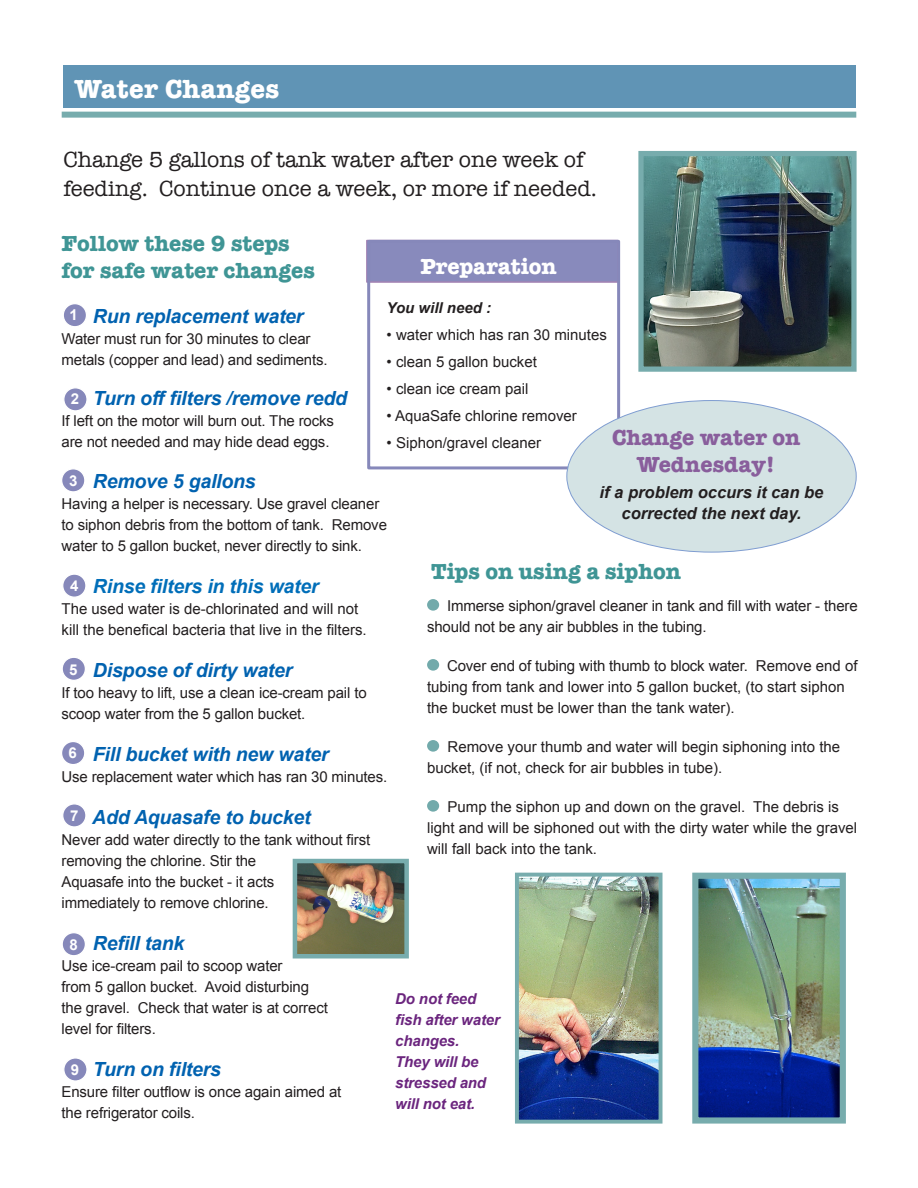
<style>
.page{position:relative;width:918px;height:1188px;background:#fff}
.page>*{position:absolute;margin:0;border:0;box-sizing:border-box;transform-origin:0 0}
.t1{font:700 27px "American Typewriter";letter-spacing:.01em;color:#fff}
.t2{font:22.5px/28.5px "American Typewriter";color:#231f20}
.t3{font:700 22.5px "American Typewriter";color:#3f9595}
.t4{font:700 22.5px/27px "American Typewriter";color:#895e9c;text-align:center}
.t5{font:700 22.5px "American Typewriter";color:#fff}
.t6{font:italic 700 19.5px "Arial";letter-spacing:-.01em;color:#0162b0}
.t7{font:italic 700 19.5px "Arial";letter-spacing:-.01em;color:#006eb9}
.t8{font:italic 700 16.5px/21px "Arial";color:#231f20;text-align:center}
.t9{font:15px/21px "Arial";letter-spacing:-.01em;color:#231f20}
.t10{font:italic 700 15px/21px "Arial";letter-spacing:-.01em;color:#6b257e}
.t11{font:italic 700 15px "Arial";color:#231f20}
.t12{font:700 15px "Arial";color:#fff}
</style>
<div class="page">
<div style="left:427px;top:599px;width:12px;height:12px;background:#72aaab;border-radius:50%"></div>
<div style="left:427px;top:659px;width:12px;height:12px;background:#72aaab;border-radius:50%"></div>
<div style="left:427px;top:740px;width:12px;height:12px;background:#72aaab;border-radius:50%"></div>
<div style="left:427px;top:800px;width:12px;height:12px;background:#72aaab;border-radius:50%"></div>
<div style="left:63px;top:65px;width:793px;height:42px;background:#6094b5"></div>
<div style="left:62px;top:112px;width:794px;height:6px;background:#77acad"></div>
<img style="left:520px;top:878px;width:138px;height:241px">
<div style="left:515px;top:873px;width:148px;height:251px;border:4px solid #77acad"></div>
<img style="left:298px;top:864px;width:106px;height:89px">
<div style="left:293px;top:859px;width:116px;height:99px;border:4px solid #77acad"></div>
<img style="left:699px;top:880px;width:140px;height:237px">
<div style="left:692px;top:873px;width:154px;height:251px;border:6px solid #77acad"></div>
<div style="left:63px;top:304px;width:23px;height:23px;background:#8688ba;border-radius:50%"></div>
<div style="left:63px;top:303px;width:24px;height:24px;border:1px solid #fff;border-radius:50%"></div>
<div style="left:64px;top:388px;width:23px;height:23px;background:#8688ba;border-radius:50%"></div>
<div style="left:63px;top:387px;width:25px;height:25px;border:1px solid #fff;border-radius:50%"></div>
<div style="left:62px;top:469px;width:23px;height:23px;background:#8688ba;border-radius:50%"></div>
<div style="left:61px;top:468px;width:25px;height:25px;border:1px solid #fff;border-radius:50%"></div>
<div style="left:63px;top:574px;width:23px;height:23px;background:#8688ba;border-radius:50%"></div>
<div style="left:62px;top:573px;width:25px;height:25px;border:1px solid #fff;border-radius:50%"></div>
<div style="left:366px;top:240px;width:253px;height:43px;background:#888abc;border:2px solid #a382b3"></div>
<div style="left:367px;top:240px;width:253px;height:229px;border:3px solid #8688ba"></div>
<div style="left:62px;top:657px;width:23px;height:23px;background:#8688ba;border-radius:50%"></div>
<div style="left:62px;top:657px;width:24px;height:24px;border:1px solid #fff;border-radius:50%"></div>
<div style="left:62px;top:742px;width:23px;height:23px;background:#8688ba;border-radius:50%"></div>
<div style="left:61px;top:741px;width:24px;height:24px;border:1px solid #fff;border-radius:50%"></div>
<div style="left:63px;top:804px;width:23px;height:23px;background:#8688ba;border-radius:50%"></div>
<div style="left:62px;top:803px;width:25px;height:25px;border:1px solid #fff;border-radius:50%"></div>
<div style="left:62px;top:933px;width:23px;height:23px;background:#8688ba;border-radius:50%"></div>
<div style="left:62px;top:932px;width:24px;height:24px;border:1px solid #fff;border-radius:50%"></div>
<img style="left:644px;top:157px;width:207px;height:209px">
<div style="left:638px;top:151px;width:219px;height:221px;border:5px solid #77acad"></div>
<div style="left:567px;top:401px;width:289px;height:151px;background:#d4e3e4;border-radius:50%"></div>
<div style="left:64px;top:1058px;width:23px;height:23px;background:#8688ba;border-radius:50%"></div>
<div style="left:63px;top:1057px;width:25px;height:25px;border:1px solid #fff;border-radius:50%"></div>
<p class="t1" style="left:75px;top:66px;width:206px">Water Changes</p>
<p class="t2" style="left:64px;top:145px;width:535px">Change 5 gallons of tank water after one week of feeding. Continue once a week, or more if needed.</p>
<p class="t3" style="left:62px;top:224px;width:230px">Follow these 9 steps</p>
<p class="t3" style="left:62px;top:251px;width:255px">for safe water changes</p>
<p class="t6" style="left:93px;top:303px;width:212px">Run replacement water</p>
<p class="t9" style="left:62px;top:328px;width:250px">Water must run for 30 minutes to clear</p>
<p class="t9" style="left:62px;top:349px;width:268px">metals (copper and lead) and sediments.</p>
<p class="t6" style="left:93px;top:386px;width:256px">Turn off filters /remove redd</p>
<p class="t9" style="left:62px;top:411px;width:274px">If left on the motor will burn out. The rocks</p>
<p class="t9" style="left:62px;top:432px;width:269px">are not needed and may hide dead eggs.</p>
<p class="t6" style="left:93px;top:468px;width:164px">Remove 5 gallons</p>
<p class="t9" style="left:62px;top:493px;width:327px">Having a helper is necessary. Use gravel cleaner to siphon debris from the bottom of tank. Remove</p>
<p class="t9" style="left:62px;top:535px;width:302px">water to 5 gallon bucket, never directly to sink.</p>
<p class="t7" style="left:93px;top:573px;width:227px">Rinse filters in this water</p>
<p class="t9" style="left:62px;top:598px;width:298px">The used water is de-chlorinated and will not</p>
<p class="t9" style="left:62px;top:619px;width:307px">kill the benefical bacteria that live in the filters.</p>
<p class="t6" style="left:93px;top:657px;width:201px">Dispose of dirty water</p>
<p class="t9" style="left:62px;top:682px;width:307px">If too heavy to lift, use a clean ice-cream pail to</p>
<p class="t9" style="left:62px;top:703px;width:245px">scoop water from the 5 gallon bucket.</p>
<p class="t6" style="left:93px;top:741px;width:237px">Fill bucket with new water</p>
<p class="t9" style="left:62px;top:766px;width:327px">Use replacement water which has ran 30 minutes.</p>
<p class="t6" style="left:92px;top:804px;width:220px">Add Aquasafe to bucket</p>
<p class="t9" style="left:62px;top:829px;width:310px">Never add water directly to the tank without first removing the chlorine. Stir the<br>Aquasafe into the bucket - it acts<br>immediately to remove chlorine.</p>
<p class="t6" style="left:93px;top:930px;width:93px">Refill tank</p>
<p class="t9" style="left:62px;top:955px;width:249px">Use ice-cream pail to scoop water from 5 gallon bucket. Avoid disturbing</p>
<p class="t9" style="left:62px;top:997px;width:268px">the gravel. Check that water is at correct</p>
<p class="t9" style="left:62px;top:1018px;width:96px">level for filters.</p>
<p class="t6" style="left:93px;top:1056px;width:130px">Turn on filters</p>
<p class="t9" style="left:62px;top:1081px;width:281px">Ensure filter outflow is once again aimed at</p>
<p class="t9" style="left:62px;top:1102px;width:135px">the refrigerator coils.</p>
<p class="t5" style="left:420px;top:247px;width:138px">Preparation</p>
<p class="t11" style="left:387px;top:298px;width:106px">You will need :</p>
<p class="t9" style="left:387px;top:324px;width:222px">• water which has ran 30 minutes</p>
<p class="t9" style="left:387px;top:351px;width:152px">• clean 5 gallon bucket</p>
<p class="t9" style="left:387px;top:378px;width:143px">• clean ice cream pail</p>
<p class="t9" style="left:387px;top:405px;width:192px">• AquaSafe chlorine remover</p>
<p class="t9" style="left:387px;top:432px;width:156px">• Siphon/gravel cleaner</p>
<p class="t12" style="left:70px;top:305px;width:10px">1</p>
<p class="t12" style="left:71px;top:389px;width:10px">2</p>
<p class="t4" style="left:612px;top:423px;width:190px">Change water on<br>Wednesday!</p>
<p class="t12" style="left:69px;top:471px;width:10px">3</p>
<p class="t8" style="left:600px;top:482px;width:225px">if a problem occurs it can be corrected the next day.</p>
<p class="t3" style="left:431px;top:552px;width:251px">Tips on using a siphon</p>
<p class="t9" style="left:427px;top:595px;width:432px;text-indent:20px">Immerse siphon/gravel cleaner in tank and fill with water - there should not be any air bubbles in the tubing.</p>
<p class="t9" style="left:427px;top:655px;width:432px;text-indent:20px">Cover end of tubing with thumb to block water. Remove end of tubing from tank and lower into 5 gallon bucket, (to start siphon the bucket must be lower than the tank water).</p>
<p class="t9" style="left:427px;top:736px;width:415px;text-indent:20px">Remove your thumb and water will begin siphoning into the bucket, (if not, check for air bubbles in tube).</p>
<p class="t9" style="left:427px;top:796px;width:432px;text-indent:20px">Pump the siphon up and down on the gravel. The debris is light and will be siphoned out with the dirty water while the gravel will fall back into the tank.</p>
<p class="t12" style="left:70px;top:576px;width:10px">4</p>
<p class="t12" style="left:69px;top:660px;width:10px">5</p>
<p class="t12" style="left:68px;top:743px;width:10px">6</p>
<p class="t12" style="left:70px;top:806px;width:10px">7</p>
<p class="t12" style="left:70px;top:934px;width:10px">8</p>
<p class="t10" style="left:395px;top:989px;width:106px">Do not feed fish after water changes.</p>
<p class="t10" style="left:395px;top:1052px;width:92px">They will be stressed and will not eat.</p>
<p class="t12" style="left:71px;top:1060px;width:10px">9</p>
</div>
